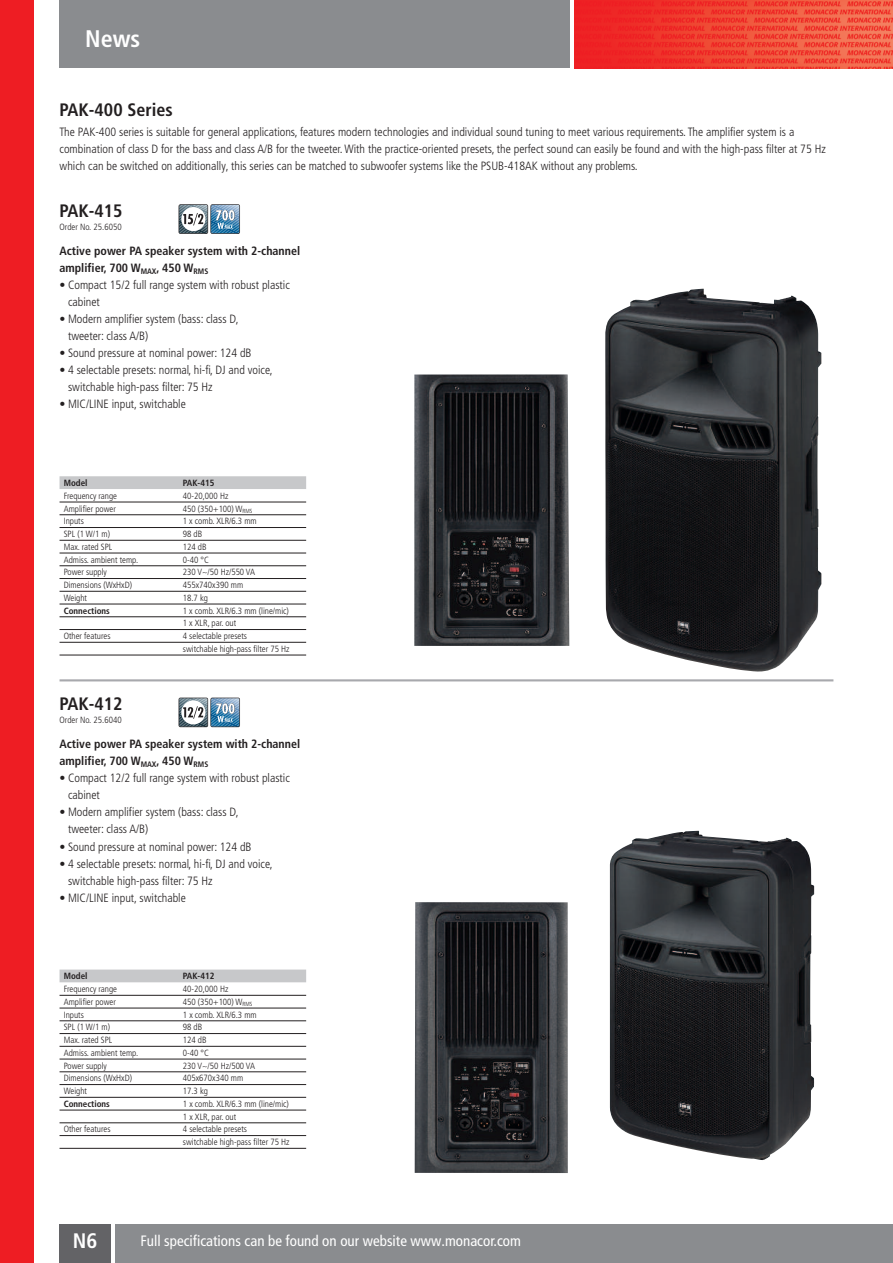
<style>
.page{position:relative;width:893px;height:1263px;background:#fff}
.page>*{position:absolute;margin:0;border:0;box-sizing:border-box;transform-origin:0 0}
.t1{font:700 condensed 24px "Frutiger LT Pro";color:#fff}
.t2{font:700 condensed 21px "Frutiger LT Pro";color:#fff}
.t3{font:700 condensed 18px "Frutiger LT Pro";color:#231f20}
.t4{font:condensed 15px "Frutiger LT Pro";color:#fff}
.t5{font:300 condensed 12px/17px "Frutiger LT Pro";color:#231f20}
.t6{font:700 condensed 12px/17px "Frutiger LT Pro";color:#231f20}
.t7{font:300 condensed 9px/12.8px "Frutiger LT Pro";color:#231f20}
.t8{font:700 condensed 9px "Frutiger LT Pro";color:#231f20}
</style>
<div class="page">
<div style="left:0;top:0;width:34px;height:1263px;background:#ee1d23"></div>
<div style="left:60px;top:0;width:510px;height:68px;background:#8a8c8f"></div>
<div style="left:115px;top:1225px;width:778px;height:38px;background:#8a8c8f"></div>
<div style="left:60px;top:1225px;width:51px;height:38px;background:#636366"></div>
<img style="left:574px;top:0;width:319px;height:68px">
<svg style="left:179px;top:204px;width:61px;height:30px"></svg>
<img style="left:414px;top:374px;width:155px;height:272px">
<img style="left:605px;top:288px;width:216px;height:384px">
<div style="left:60px;top:476px;width:246px;height:13px;background:#c7c8ca"></div>
<hr style="left:60px;top:502px;width:246px;height:1px;background:#231f20">
<hr style="left:60px;top:514px;width:246px;height:1px;background:#231f20">
<hr style="left:60px;top:527px;width:246px;height:1px;background:#231f20">
<hr style="left:60px;top:540px;width:246px;height:1px;background:#231f20">
<hr style="left:60px;top:553px;width:246px;height:1px;background:#231f20">
<hr style="left:60px;top:565px;width:246px;height:1px;background:#231f20">
<hr style="left:60px;top:578px;width:246px;height:1px;background:#231f20">
<hr style="left:60px;top:591px;width:246px;height:1px;background:#231f20">
<hr style="left:60px;top:604px;width:246px;height:1px;background:#231f20">
<hr style="left:60px;top:616px;width:246px;height:1px;background:#231f20">
<hr style="left:60px;top:629px;width:246px;height:1px;background:#231f20">
<hr style="left:60px;top:642px;width:246px;height:1px;background:#231f20">
<hr style="left:60px;top:655px;width:246px;height:1px;background:#231f20">
<hr style="left:60px;top:679px;width:773px;height:2px;background:#a8a9ad">
<svg style="left:179px;top:698px;width:61px;height:29px"></svg>
<img style="left:415px;top:902px;width:153px;height:271px">
<img style="left:610px;top:831px;width:204px;height:329px">
<div style="left:60px;top:969px;width:246px;height:13px;background:#c7c8ca"></div>
<hr style="left:60px;top:995px;width:246px;height:1px;background:#231f20">
<hr style="left:60px;top:1008px;width:246px;height:1px;background:#231f20">
<hr style="left:60px;top:1020px;width:246px;height:1px;background:#231f20">
<hr style="left:60px;top:1033px;width:246px;height:1px;background:#231f20">
<hr style="left:60px;top:1046px;width:246px;height:1px;background:#231f20">
<hr style="left:60px;top:1059px;width:246px;height:1px;background:#231f20">
<hr style="left:60px;top:1071px;width:246px;height:1px;background:#231f20">
<hr style="left:60px;top:1084px;width:246px;height:1px;background:#231f20">
<hr style="left:60px;top:1097px;width:246px;height:1px;background:#231f20">
<hr style="left:60px;top:1110px;width:246px;height:1px;background:#231f20">
<hr style="left:60px;top:1122px;width:246px;height:1px;background:#231f20">
<hr style="left:60px;top:1135px;width:246px;height:1px;background:#231f20">
<hr style="left:60px;top:1148px;width:246px;height:1px;background:#231f20">
<h1 class="t1" style="left:85px;top:30px;width:57px">News</h1>
<h3 class="t3" style="left:60px;top:103px;width:115px">PAK-400 Series</h3>
<p class="t5" style="left:60px;top:125px;width:768px">The PAK-400 series is suitable for general applications, features modern technologies and individual sound tuning to meet various requirements. The amplifier system is a combination of class D for the bass and class A/B for the tweeter.With the practice-oriented presets, the perfect sound can easily be found and with the high-pass filter at 75 Hz which can be switched on additionally, this series can be matched to subwoofer systems like the PSUB-418AK without any problems.</p>
<h3 class="t3" style="left:60px;top:204px;width:65px">PAK-415</h3>
<p class="t7" style="left:60px;top:221px;width:64px">Order No. 25.6050</p>
<p class="t6" style="left:60px;top:244px;width:242px">Active power PA speaker system with 2-channel amplifier, 700 W<sub>MAX</sub>, 450 W<sub>RMS</sub></p>
<p class="t5" style="left:68px;top:278px;width:223px;text-indent:-9px">• Compact 15/2 full range system with robust plastic cabinet</p>
<p class="t5" style="left:68px;top:312px;width:172px;text-indent:-9px">• Modern amplifier system (bass: class D, tweeter: class A/B)</p>
<p class="t5" style="left:60px;top:346px;width:194px">• Sound pressure at nominal power: 124 dB</p>
<p class="t5" style="left:68px;top:363px;width:206px;text-indent:-9px">• 4 selectable presets: normal, hi-fi, DJ and voice, switchable high-pass filter: 75 Hz</p>
<p class="t5" style="left:60px;top:397px;width:128px">• MIC/LINE input, switchable</p>
<p class="t8" style="left:64px;top:480px;width:25px">Model</p>
<p class="t8" style="left:183px;top:480px;width:33px">PAK-415</p>
<p class="t7" style="left:64px;top:490px;width:55px">Frequency range</p>
<p class="t7" style="left:183px;top:490px;width:47px">40-20,000 Hz</p>
<p class="t7" style="left:64px;top:503px;width:54px">Amplifier power</p>
<p class="t7" style="left:183px;top:503px;width:71px">450 (350+100) W<sub>RMS</sub></p>
<p class="t7" style="left:64px;top:516px;width:22px">Inputs</p>
<p class="t7" style="left:183px;top:516px;width:75px">1 x comb. XLR/6.3 mm</p>
<p class="t7" style="left:64px;top:528px;width:48px">SPL (1 W/1 m)</p>
<p class="t7" style="left:183px;top:528px;width:21px">98 dB</p>
<p class="t7" style="left:64px;top:541px;width:50px">Max. rated SPL</p>
<p class="t7" style="left:183px;top:541px;width:25px">124 dB</p>
<p class="t7" style="left:64px;top:554px;width:76px">Admiss. ambient temp.</p>
<p class="t7" style="left:183px;top:554px;width:28px">0-40 °C</p>
<p class="t7" style="left:64px;top:567px;width:45px">Power supply</p>
<p class="t7" style="left:183px;top:567px;width:74px">230 V~/50 Hz/550 VA</p>
<p class="t7" style="left:64px;top:579px;width:70px">Dimensions (WxHxD)</p>
<p class="t7" style="left:183px;top:579px;width:62px">455x740x390 mm</p>
<p class="t7" style="left:64px;top:592px;width:25px">Weight</p>
<p class="t7" style="left:183px;top:592px;width:27px">18.7 kg</p>
<p class="t8" style="left:64px;top:607px;width:48px">Connections</p>
<p class="t7" style="left:183px;top:605px;width:108px">1 x comb. XLR/6.3 mm (line/mic)<br>1 x XLR, par. out</p>
<p class="t7" style="left:64px;top:630px;width:48px">Other features</p>
<p class="t7" style="left:183px;top:630px;width:108px">4 selectable presets<br>switchable high-pass filter 75 Hz</p>
<h3 class="t3" style="left:60px;top:697px;width:65px">PAK-412</h3>
<p class="t7" style="left:60px;top:714px;width:64px">Order No. 25.6040</p>
<p class="t6" style="left:60px;top:737px;width:242px">Active power PA speaker system with 2-channel amplifier, 700 W<sub>MAX</sub>, 450 W<sub>RMS</sub></p>
<p class="t5" style="left:68px;top:771px;width:223px;text-indent:-9px">• Compact 12/2 full range system with robust plastic cabinet</p>
<p class="t5" style="left:68px;top:805px;width:172px;text-indent:-9px">• Modern amplifier system (bass: class D, tweeter: class A/B)</p>
<p class="t5" style="left:60px;top:839px;width:194px">• Sound pressure at nominal power: 124 dB</p>
<p class="t5" style="left:68px;top:856px;width:206px;text-indent:-9px">• 4 selectable presets: normal, hi-fi, DJ and voice, switchable high-pass filter: 75 Hz</p>
<p class="t5" style="left:60px;top:890px;width:128px">• MIC/LINE input, switchable</p>
<p class="t8" style="left:64px;top:973px;width:25px">Model</p>
<p class="t8" style="left:183px;top:973px;width:33px">PAK-412</p>
<p class="t7" style="left:64px;top:983px;width:55px">Frequency range</p>
<p class="t7" style="left:183px;top:983px;width:47px">40-20,000 Hz</p>
<p class="t7" style="left:64px;top:996px;width:54px">Amplifier power</p>
<p class="t7" style="left:183px;top:996px;width:71px">450 (350+100) W<sub>RMS</sub></p>
<p class="t7" style="left:64px;top:1009px;width:22px">Inputs</p>
<p class="t7" style="left:183px;top:1009px;width:75px">1 x comb. XLR/6.3 mm</p>
<p class="t7" style="left:64px;top:1022px;width:48px">SPL (1 W/1 m)</p>
<p class="t7" style="left:183px;top:1022px;width:21px">98 dB</p>
<p class="t7" style="left:64px;top:1034px;width:50px">Max. rated SPL</p>
<p class="t7" style="left:183px;top:1034px;width:25px">124 dB</p>
<p class="t7" style="left:64px;top:1047px;width:76px">Admiss. ambient temp.</p>
<p class="t7" style="left:183px;top:1047px;width:28px">0-40 °C</p>
<p class="t7" style="left:64px;top:1060px;width:45px">Power supply</p>
<p class="t7" style="left:183px;top:1060px;width:74px">230 V~/50 Hz/500 VA</p>
<p class="t7" style="left:64px;top:1073px;width:70px">Dimensions (WxHxD)</p>
<p class="t7" style="left:183px;top:1073px;width:62px">405x670x340 mm</p>
<p class="t7" style="left:64px;top:1085px;width:25px">Weight</p>
<p class="t7" style="left:183px;top:1085px;width:27px">17.3 kg</p>
<p class="t8" style="left:64px;top:1100px;width:48px">Connections</p>
<p class="t7" style="left:183px;top:1098px;width:108px">1 x comb. XLR/6.3 mm (line/mic)<br>1 x XLR, par. out</p>
<p class="t7" style="left:64px;top:1124px;width:48px">Other features</p>
<p class="t7" style="left:183px;top:1124px;width:108px">4 selectable presets<br>switchable high-pass filter 75 Hz</p>
<h2 class="t2" style="left:73px;top:1233px;width:26px">N6</h2>
<p class="t4" style="left:140px;top:1235px;width:382px">Full specifications can be found on our website www.monacor.com</p>
</div>
